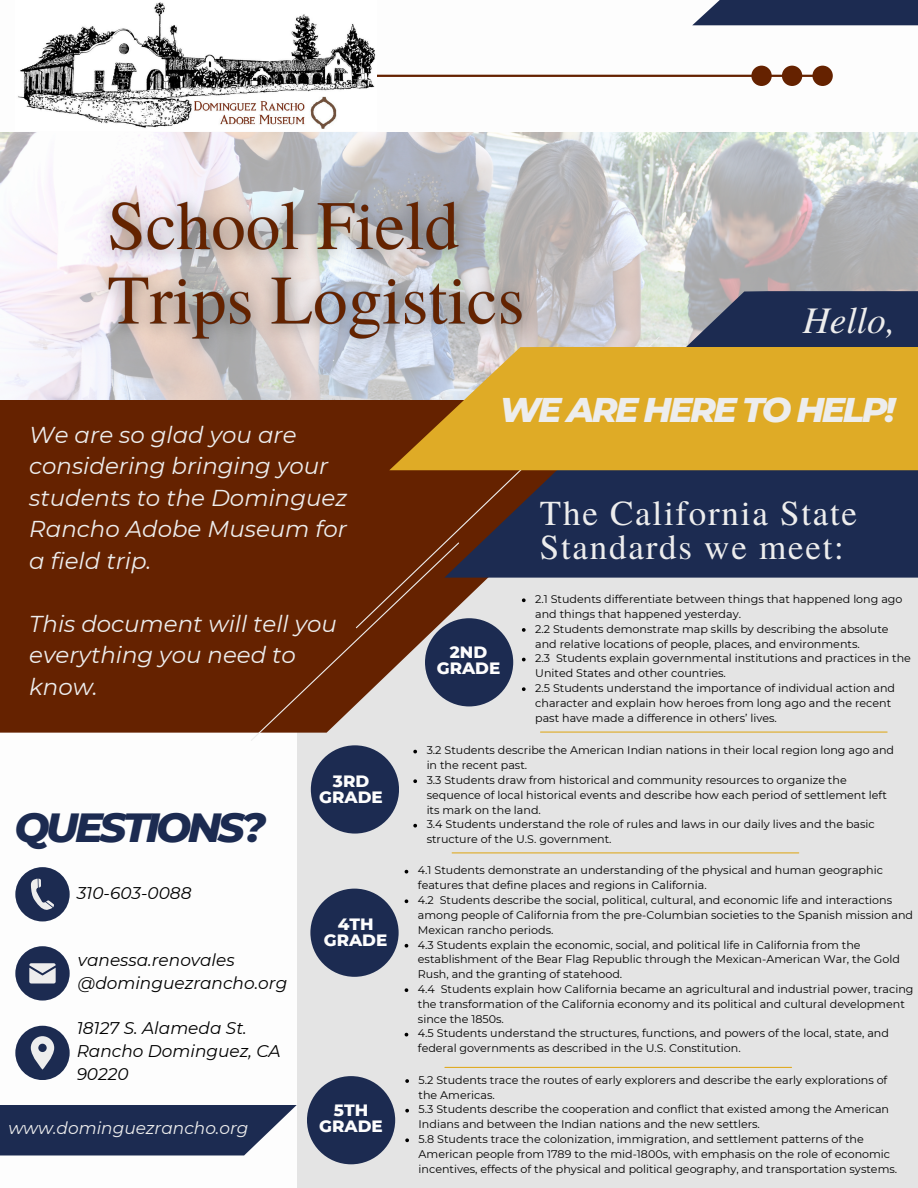
<style>
.page{position:relative;width:918px;height:1188px;background:#fff}
.page>*{position:absolute;margin:0;border:0;box-sizing:border-box;transform-origin:0 0}
.t1{font:italic 800 41.55px "Montserrat";letter-spacing:-.085em;color:#1c2b51}
.t2{font:italic 37.5px "Te X Gyre Termes";color:#ededed}
.t3{font:34.95px/33.8px "Te X Gyre Termes";letter-spacing:.05em;color:#ededed}
.t4{font:italic 800 34.95px "Montserrat";letter-spacing:-.075em;color:#ededed}
.t5{font:italic 22.95px/31.5px "Montserrat";color:#ededed}
.t6{font:italic 16.95px/23.2px "Montserrat";color:#000}
.t7{font:italic 16.95px "Montserrat";color:#ededed}
.t8{font:800 16.8px/15.8px "Montserrat";color:#fdfdfd;text-align:center}
.t9{font:11.1px/14.9px "Montserrat";color:#000}
</style>
<div class="page">
<div style="left:297px;top:546px;width:621px;height:642px;background:#e4e4e4"></div>
<img style="left:0;top:133px;width:918px;height:267px">
<svg style="left:0;top:400px;width:673px;height:333px;fill:#652200"></svg>
<div style="left:425px;top:618px;width:88px;height:88px;background:#1c2b51;border-radius:50%"></div>
<div style="left:311px;top:745px;width:88px;height:89px;background:#1c2b51;border-radius:50%"></div>
<div style="left:15px;top:867px;width:55px;height:54px;background:#1c2b51;border-radius:50%"></div>
<div style="left:15px;top:946px;width:55px;height:55px;background:#1c2b51;border-radius:50%"></div>
<div style="left:15px;top:1026px;width:55px;height:54px;background:#1c2b51;border-radius:50%"></div>
<div style="left:310px;top:889px;width:89px;height:88px;background:#1c2b51;border-radius:50%"></div>
<svg style="left:250px;top:541px;width:210px;height:200px"></svg>
<svg style="left:547px;top:291px;width:371px;height:287px;background:#3b4766"></svg>
<div style="left:0;top:1105px;width:297px;height:50px;background:#1c2b51"></div>
<div style="left:692px;top:0;width:226px;height:25px;background:#1c2b51"></div>
<svg style="left:355px;top:336px;width:306px;height:293px"></svg>
<svg style="left:389px;top:347px;width:529px;height:123px;background:#d8a62c"></svg>
<hr style="left:356px;top:75px;width:464px;height:2px;background:#652200">
<svg style="left:31px;top:878px;width:23px;height:32px"></svg>
<svg style="left:29px;top:963px;width:26px;height:20px"></svg>
<svg style="left:31px;top:1036px;width:23px;height:34px"></svg>
<svg style="left:751px;top:66px;width:81px;height:20px"></svg>
<img style="left:18px;top:2px;width:358px;height:127px">
<svg style="left:522px;top:598px;width:4px;height:4px"></svg>
<svg style="left:522px;top:628px;width:4px;height:4px"></svg>
<svg style="left:522px;top:658px;width:4px;height:3px"></svg>
<svg style="left:522px;top:687px;width:4px;height:4px"></svg>
<img style="left:84px;top:177px;width:463px;height:191px">
<svg style="left:413px;top:750px;width:4px;height:3px"></svg>
<svg style="left:413px;top:779px;width:4px;height:4px"></svg>
<svg style="left:413px;top:824px;width:4px;height:4px"></svg>
<svg style="left:405px;top:870px;width:3px;height:4px"></svg>
<svg style="left:405px;top:899px;width:3px;height:4px"></svg>
<svg style="left:405px;top:944px;width:3px;height:4px"></svg>
<svg style="left:405px;top:988px;width:3px;height:4px"></svg>
<div style="left:307px;top:1076px;width:88px;height:88px;background:#1c2b51;border-radius:50%"></div>
<svg style="left:405px;top:1079px;width:4px;height:4px"></svg>
<svg style="left:405px;top:1109px;width:4px;height:4px"></svg>
<svg style="left:405px;top:1138px;width:4px;height:4px"></svg>
<hr style="left:445px;top:1067px;width:347px;height:1px;background:#dfab26">
<hr style="left:452px;top:852px;width:347px;height:1px;background:#dfab26">
<hr style="left:541px;top:732px;width:346px;height:1px;background:#dfab26">
<h3 class="t5" style="left:29px;top:418px;width:319px">We are so glad you are considering bringing your students to the Dominguez<br>Rancho Adobe Museum for a field trip.</h3>
<h3 class="t5" style="left:29px;top:607px;width:309px">This document will tell you everything you need to know.</h3>
<h1 class="t1" style="left:14px;top:797px;width:253px">QUESTIONS?</h1>
<h3 class="t6" style="left:77px;top:881px;width:116px">310-603-0088</h3>
<h3 class="t6" style="left:78px;top:948px;width:211px">vanessa.renovales @dominguezrancho.org</h3>
<h3 class="t6" style="left:77px;top:1016px;width:206px">18127 S. Alameda St.<br>Rancho Dominguez, CA<br>90220</h3>
<h3 class="t7" style="left:8px;top:1117px;width:242px">www.dominguezrancho.org</h3>
<h3 class="t8" style="left:319px;top:773px;width:65px">3RD<br>GRADE</h3>
<h3 class="t8" style="left:324px;top:916px;width:65px">4TH<br>GRADE</h3>
<h3 class="t8" style="left:319px;top:1101px;width:65px">5TH<br>GRADE</h3>
<h2 class="t2" style="left:803px;top:293px;width:94px">Hello,</h2>
<h3 class="t4" style="left:499px;top:384px;width:397px">WE ARE HERE TO HELP!</h3>
<h3 class="t8" style="left:437px;top:643px;width:65px">2ND<br>GRADE</h3>
<h3 class="t3" style="left:540px;top:495px;width:319px">The California State<br>Standards we meet:</h3>
<p class="t9" style="left:535px;top:591px;width:377px">2.1 Students differentiate between things that happened long ago and things that happened yesterday.<br>2.2 Students demonstrate map skills by describing the absolute and relative locations of people, places, and environments.<br>2.3 Students explain governmental institutions and practices in the United States and other countries.<br>2.5 Students understand the importance of individual action and character and explain how heroes from long ago and the recent past have made a difference in others’ lives.</p>
<p class="t9" style="left:427px;top:743px;width:469px">3.2 Students describe the American Indian nations in their local region long ago and in the recent past.<br>3.3 Students draw from historical and community resources to organize the sequence of local historical events and describe how each period of settlement left its mark on the land.<br>3.4 Students understand the role of rules and laws in our daily lives and the basic structure of the U.S. government.</p>
<p class="t9" style="left:418px;top:863px;width:497px">4.1 Students demonstrate an understanding of the physical and human geographic features that define places and regions in California.<br>4.2 Students describe the social, political, cultural, and economic life and interactions among people of California from the pre-Columbian societies to the Spanish mission and Mexican rancho periods.<br>4.3 Students explain the economic, social, and political life in California from the establishment of the Bear Flag Republic through the Mexican-American War, the Gold Rush, and the granting of statehood.<br>4.4 Students explain how California became an agricultural and industrial power, tracing the transformation of the California economy and its political and cultural development since the 1850s.<br>4.5 Students understand the structures, functions, and powers of the local, state, and federal governments as described in the U.S. Constitution.</p>
<p class="t9" style="left:419px;top:1072px;width:480px">5.2 Students trace the routes of early explorers and describe the early explorations of the Americas.<br>5.3 Students describe the cooperation and conflict that existed among the American Indians and between the Indian nations and the new settlers.<br>5.8 Students trace the colonization, immigration, and settlement patterns of the American people from 1789 to the mid-1800s, with emphasis on the role of economic incentives, effects of the physical and political geography, and transportation systems.</p>
</div>
